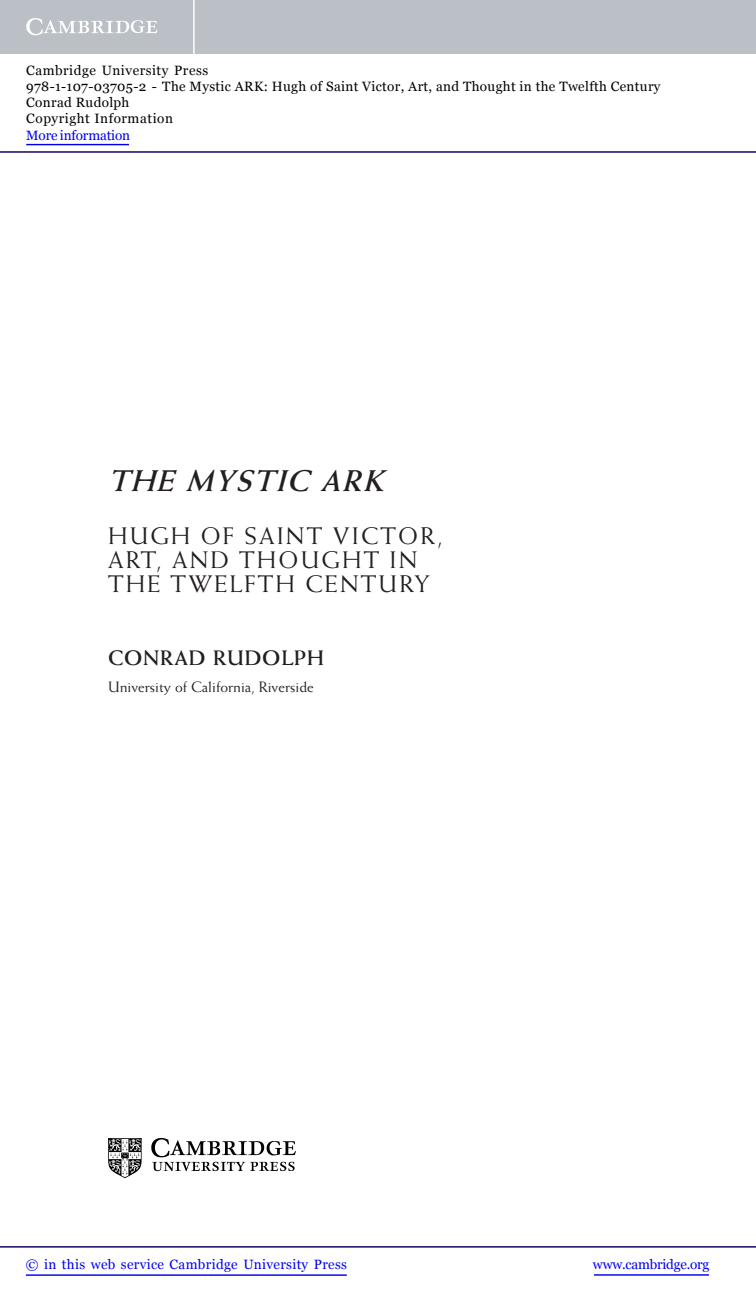
<style>
.page{position:relative;width:756px;height:1298px;background:#fff}
.page>*{position:absolute;margin:0;border:0;box-sizing:border-box;transform-origin:0 0}
.t1{font:italic 700 30px "Weiss Std";color:#231f20}
.t2{font:24px/24px "Weiss Std";letter-spacing:.09em;color:#231f20}
.t3{font:700 21px "Weiss Std";letter-spacing:.04em;color:#231f20}
.t4{font:15px "Weiss Std";color:#231f20}
.t5{font:13.5px/16.2px "Georgia";letter-spacing:.025em;color:#000}
.t6{font:13.5px "Georgia";letter-spacing:.025em;color:#0000f1}
.t7{font:13.5px "Georgia";letter-spacing:-.015em;color:#0000f1}
.t8{font:13.5px "Georgia";letter-spacing:-.01em;color:#0000f1}
</style>
<div class="page">
<img style="left:108px;top:1138px;width:188px;height:40px">
<div style="left:0;top:0;width:756px;height:54px;background:#bac0c6"></div>
<svg style="left:26px;top:18px;width:132px;height:17px"></svg>
<hr style="left:193px;top:0;width:2px;height:54px;background:#fff">
<hr style="left:0;top:151px;width:756px;height:2px;background:#150666">
<hr style="left:594px;top:1274px;width:115px;height:1px;background:#0000f1">
<hr style="left:0;top:1246px;width:756px;height:1px;background:#150666">
<hr style="left:26px;top:1274px;width:321px;height:1px;background:#0000f1">
<hr style="left:26px;top:144px;width:103px;height:1px;background:#0000f1">
<p class="t5" style="left:26px;top:62px;width:636px">Cambridge University Press<br>978-1-107-03705-2 - The Mystic ARK: Hugh of Saint Victor, Art, and Thought in the Twelfth Century Conrad Rudolph<br>Copyright Information</p>
<p class="t8" style="left:26px;top:127px;width:105px">More information</p>
<h1 class="t1" style="left:108px;top:469px;width:284px">THE MYSTIC ARK</h1>
<h2 class="t2" style="left:108px;top:525px;width:336px">HUGH OF SAINT VICTOR,<br>ART, AND THOUGHT IN<br>THE TWELFTH CENTURY</h2>
<h3 class="t3" style="left:108px;top:650px;width:217px">CONRAD RUDOLPH</h3>
<p class="t4" style="left:108px;top:681px;width:207px">University of California, Riverside</p>
<p class="t6" style="left:26px;top:1256px;width:323px">© in this web service Cambridge University Press</p>
<p class="t7" style="left:593px;top:1256px;width:118px">www.cambridge.org</p>
</div>
